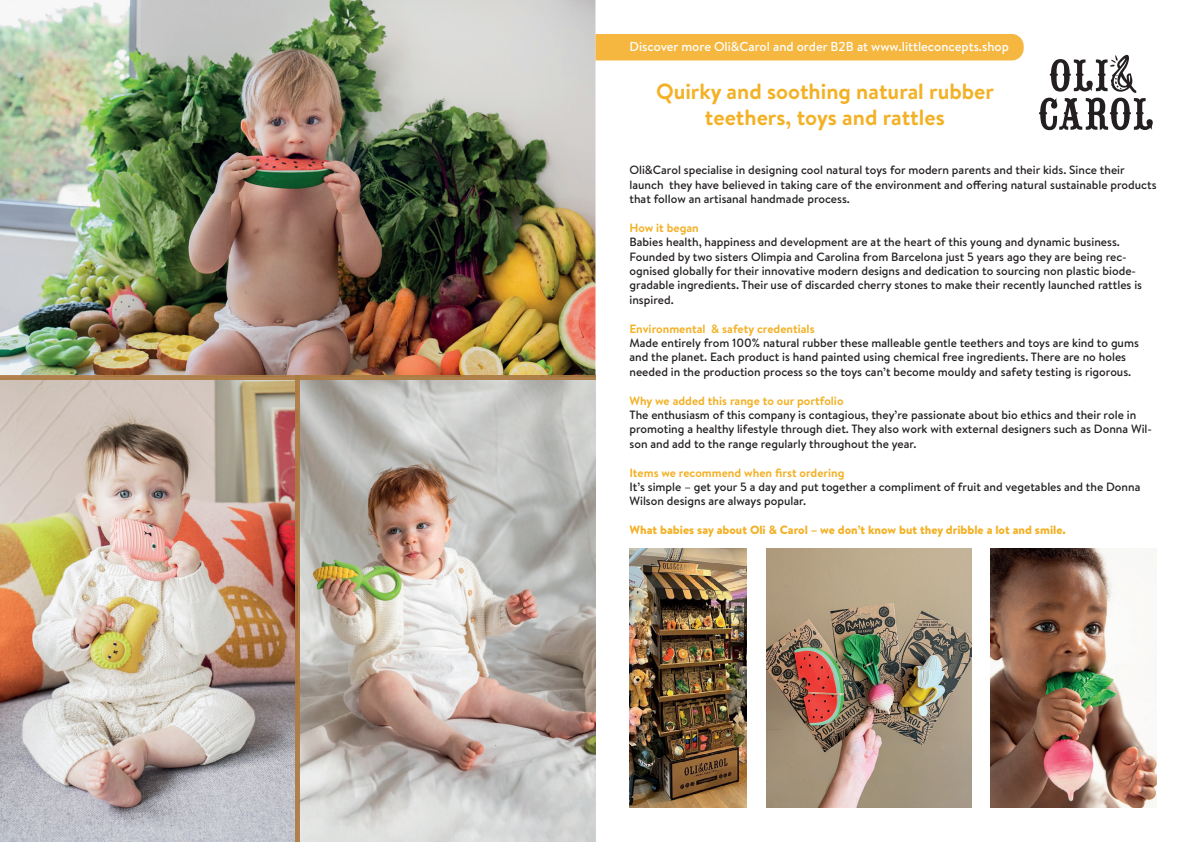
<style>
.page{position:relative;width:1191px;height:842px;background:#fff}
.page>*{position:absolute;margin:0;border:0;box-sizing:border-box;transform-origin:0 0}
.t1{font:700 22px/26.4px "Brandon Text";color:#f3b126;text-align:center}
.t2{font:500 13px "Brandon Text";color:#fff}
.t3{font:500 12px/14.4px "Brandon Text";color:#231f20}
.t4{font:700 12px "Brandon Text";color:#f3b126}
.t5{font:900 12px "Brandon Text";color:#f3b126}
</style>
<div class="page">
<img style="left:300px;top:379px;width:295px;height:463px">
<img style="left:0;top:0;width:595px;height:375px">
<img style="left:0;top:375px;width:296px;height:467px">
<hr style="left:0;top:377px;width:296px;height:1px;background:#b2834f">
<img style="left:296px;top:379px;width:4px;height:463px">
<svg style="left:296px;top:375px;width:299px;height:4px"></svg>
<div style="left:595px;top:34px;width:428px;height:26px;background:#f5b740"></div>
<svg style="left:1039px;top:55px;width:113px;height:75px"></svg>
<img style="left:629px;top:549px;width:117px;height:259px">
<img style="left:766px;top:549px;width:205px;height:259px">
<img style="left:990px;top:549px;width:167px;height:259px">
<p class="t2" style="left:629px;top:37px;width:381px">Discover more Oli&amp;Carol and order B2B at www.littleconcepts.shop</p>
<h1 class="t1" style="left:656px;top:78px;width:339px">Quirky and soothing natural rubber teethers, toys and rattles</h1>
<p class="t3" style="left:629px;top:163px;width:528px">Oli&amp;Carol specialise in designing cool natural toys for modern parents and their kids. Since their launch they have believed in taking care of the environment and offering natural sustainable products that follow an artisanal handmade process.</p>
<p class="t4" style="left:629px;top:219px;width:71px">How it began</p>
<p class="t3" style="left:629px;top:235px;width:514px">Babies health, happiness and development are at the heart of this young and dynamic business.<br>Founded by two sisters Olimpia and Carolina from Barcelona just 5 years ago they are being rec&shy;ognised globally for their innovative modern designs and dedication to sourcing non plastic biode&shy;gradable ingredients. Their use of discarded cherry stones to make their recently launched rattles is inspired.</p>
<p class="t4" style="left:629px;top:320px;width:187px">Environmental &amp; safety credentials</p>
<p class="t3" style="left:629px;top:335px;width:511px">Made entirely from 100% natural rubber these malleable gentle teethers and toys are kind to gums and the planet. Each product is hand painted using chemical free ingredients. There are no holes needed in the production process so the toys can’t become mouldy and safety testing is rigorous.</p>
<p class="t4" style="left:629px;top:392px;width:215px">Why we added this range to our portfolio</p>
<p class="t3" style="left:629px;top:407px;width:524px">The enthusiasm of this company is contagious, they’re passionate about bio ethics and their role in promoting a healthy lifestyle through diet. They also work with external designers such as Donna Wil&shy;son and add to the range regularly throughout the year.</p>
<p class="t4" style="left:629px;top:464px;width:217px">Items we recommend when first ordering</p>
<p class="t3" style="left:629px;top:479px;width:512px">It’s simple – get your 5 a day and put together a compliment of fruit and vegetables and the Donna<br>Wilson designs are always popular.</p>
<p class="t5" style="left:629px;top:522px;width:438px">What babies say about Oli &amp; Carol – we don’t know but they dribble a lot and smile.</p>
</div>
